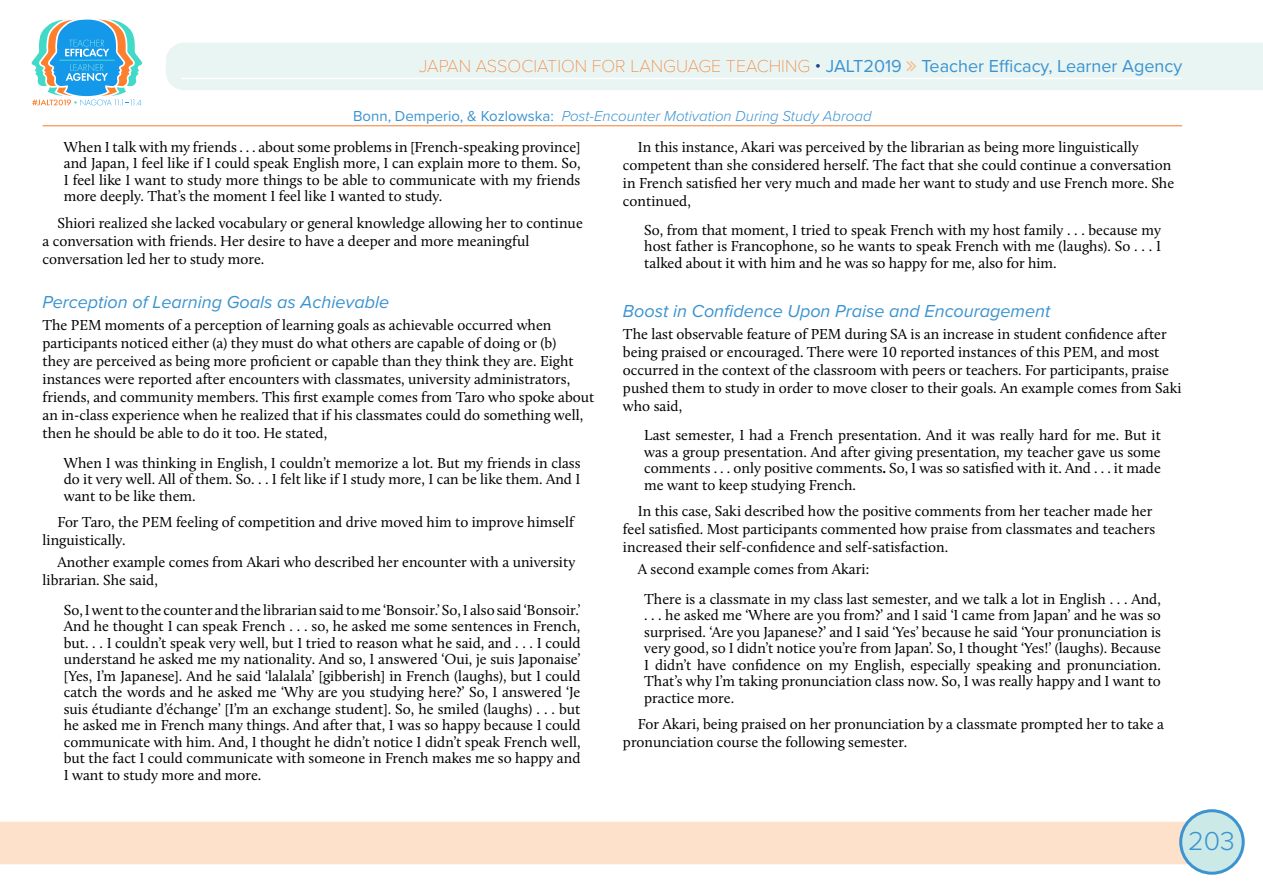
<style>
.page{position:relative;width:1263px;height:893px;background:#fff}
.page>*{position:absolute;margin:0;border:0;box-sizing:border-box;transform-origin:0 0}
.t1{font:300 27px "Proxima Nova";color:#3b93d0}
.t2{font:italic 18px "Proxima Nova";color:#3b93d0}
.t3{font:18px "Proxima Nova";color:#3b93d0}
.t4{font:15px/16.5px "Calluna";color:#000}
.t5{font:italic 300 15px "Proxima Nova";color:#3b93d0}
.s1{font-family:"Proxima Nova T";font-weight:100;color:#f57d2e}
.s2{font-weight:300;color:#25408f}
.s3{font-weight:400;font-style:normal}
.s4{font-weight:700}
</style>
<div class="page">
<div style="left:0;top:822px;width:1190px;height:42px;background:#fee1cb"></div>
<div style="left:1181px;top:811px;width:62px;height:62px;background:#cbe9e6;border-radius:50%"></div>
<div style="left:1179px;top:809px;width:66px;height:66px;border:3px solid #3b93d0;border-radius:50%"></div>
<svg style="left:31px;top:19px;width:112px;height:87px"></svg>
<div style="left:166px;top:43px;width:1097px;height:47px;background:#e9f5f3"></div>
<hr style="left:182px;top:78px;width:1000px;height:1px;background:#fff">
<hr style="left:43px;top:126px;width:1139px;height:1px;background:#f57d2e">
<svg style="left:907px;top:61px;width:9px;height:10px"></svg>
<p class="t3" style="left:419px;top:52px;width:764px"><span class="s1">JAPAN ASSOCIATION FOR LANGUAGE TEACHING</span> <span class="s2">•</span> JALT2019 Teacher Efficacy, Learner Agency</p>
<p class="t5" style="left:353px;top:105px;width:520px"><span class="s3">Bonn, Demperio, &amp; Kozlowska:</span> Post-Encounter Motivation During Study Abroad</p>
<p class="t4" style="left:64px;top:138px;width:518px;text-align:justify">When I talk with my friends . . . about some problems in [French-speaking province] and Japan, I feel like if I could speak English more, I can explain more to them. So, I feel like I want to study more things to be able to communicate with my friends more deeply. That’s the moment I feel like I wanted to study.</p>
<p class="t4" style="left:43px;top:213px;width:542px;line-height:18px;text-indent:15px">Shiori realized she lacked vocabulary or general knowledge allowing her to continue a conversation with friends. Her desire to have a deeper and more meaningful conversation led her to study more.</p>
<p class="t2" style="left:43px;top:289px;width:348px">Perception of Learning Goals as Achievable</p>
<p class="t4" style="left:43px;top:316px;width:553px;line-height:18px">The PEM moments of a perception of learning goals as achievable occurred when participants noticed either (a) they must do what others are capable of doing or (b)<br>they are perceived as being more proficient or capable than they think they are. Eight instances were reported after encounters with classmates, university administrators, friends, and community members. This first example comes from Taro who spoke about an in-class experience when he realized that if his classmates could do something well, then he should be able to do it too. He stated,</p>
<p class="t4" style="left:64px;top:454px;width:518px;text-align:justify">When I was thinking in English, I couldn’t memorize a lot. But my friends in class do it very well. All of them. So. . . I felt like if I study more, I can be like them. And I want to be like them.</p>
<p class="t4" style="left:43px;top:513px;width:533px;line-height:18px;text-indent:15px">For Taro, the PEM feeling of competition and drive moved him to improve himself linguistically.</p>
<p class="t4" style="left:43px;top:553px;width:534px;line-height:18px;text-indent:15px">Another example comes from Akari who described her encounter with a university librarian. She said,</p>
<p class="t4" style="left:64px;top:601px;width:518px;text-align:justify">So, I went to the counter and the librarian said to me ‘Bonsoir.’ So, I also said ‘Bonsoir.’ And he thought I can speak French . . . so, he asked me some sentences in French, but. . . I couldn’t speak very well, but I tried to reason what he said, and . . . I could understand he asked me my nationality. And so, I answered ‘Oui, je suis Japonaise’ [Yes, I’m Japanese]. And he said ‘lalalala’ [gibberish] in French (laughs), but I could catch the words and he asked me ‘Why are you studying here?’ So, I answered ‘Je suis étudiante d’échange’ [I’m an exchange student]. So, he smiled (laughs) . . . but he asked me in French many things. And after that, I was so happy because I could communicate with him. And, I thought he didn’t notice I didn’t speak French well, but the fact I could communicate with someone in French makes me so happy and I want to study more and more.</p>
<p class="t4" style="left:623px;top:137px;width:553px;line-height:18px;text-indent:15px">In this instance, Akari was perceived by the librarian as being more linguistically competent than she considered herself. The fact that she could continue a conversation in French satisfied her very much and made her want to study and use French more. She continued,</p>
<p class="t4" style="left:644px;top:221px;width:518px;text-align:justify">So, from that moment, I tried to speak French with my host family . . . because my host father is Francophone, so he wants to speak French with me (laughs). So . . . I talked about it with him and he was so happy for me, also for him.</p>
<p class="t2" style="left:623px;top:297px;width:429px">Boost in Confidence Upon Praise and Encouragement</p>
<p class="t4" style="left:623px;top:325px;width:560px;line-height:18px">The last observable feature of PEM during SA is an increase in student confidence after being praised or encouraged. There were 10 reported instances of this PEM, and most occurred in the context of the classroom with peers or teachers. For participants, praise pushed them to study in order to move closer to their goals. An example comes from Saki who said,</p>
<p class="t4" style="left:644px;top:427px;width:518px;text-align:justify">Last semester, I had a French presentation. And it was really hard for me. But it was a group presentation. And after giving presentation, my teacher gave us some comments . . . only positive comments<span class="s4">.</span> So, I was so satisfied with it. And . . . it made me want to keep studying French.</p>
<p class="t4" style="left:623px;top:502px;width:534px;line-height:18px;text-indent:15px">In this case, Saki described how the positive comments from her teacher made her feel satisfied. Most participants commented how praise from classmates and teachers increased their self-confidence and self-satisfaction.</p>
<p class="t4" style="left:644px;top:555px;width:518px;line-height:29.2px;text-indent:-6px">A second example comes from Akari:<br>There is a classmate in my class last semester, and we talk a lot in English . . . And,</p>
<p class="t4" style="left:644px;top:607px;width:518px;text-align:justify">. . . he asked me ‘Where are you from?’ and I said ‘I came from Japan’ and he was so surprised. ‘Are you Japanese?’ and I said ‘Yes’ because he said ‘Your pronunciation is very good, so I didn’t notice you’re from Japan’. So, I thought ‘Yes!’ (laughs). Because I didn’t have confidence on my English, especially speaking and pronunciation.<br>That’s why I’m taking pronunciation class now. So, I was really happy and I want to practice more.</p>
<p class="t4" style="left:623px;top:715px;width:542px;line-height:18px;text-indent:15px">For Akari, being praised on her pronunciation by a classmate prompted her to take a pronunciation course the following semester.</p>
<h1 class="t1" style="left:1188px;top:820px;width:48px">203</h1>
</div>
